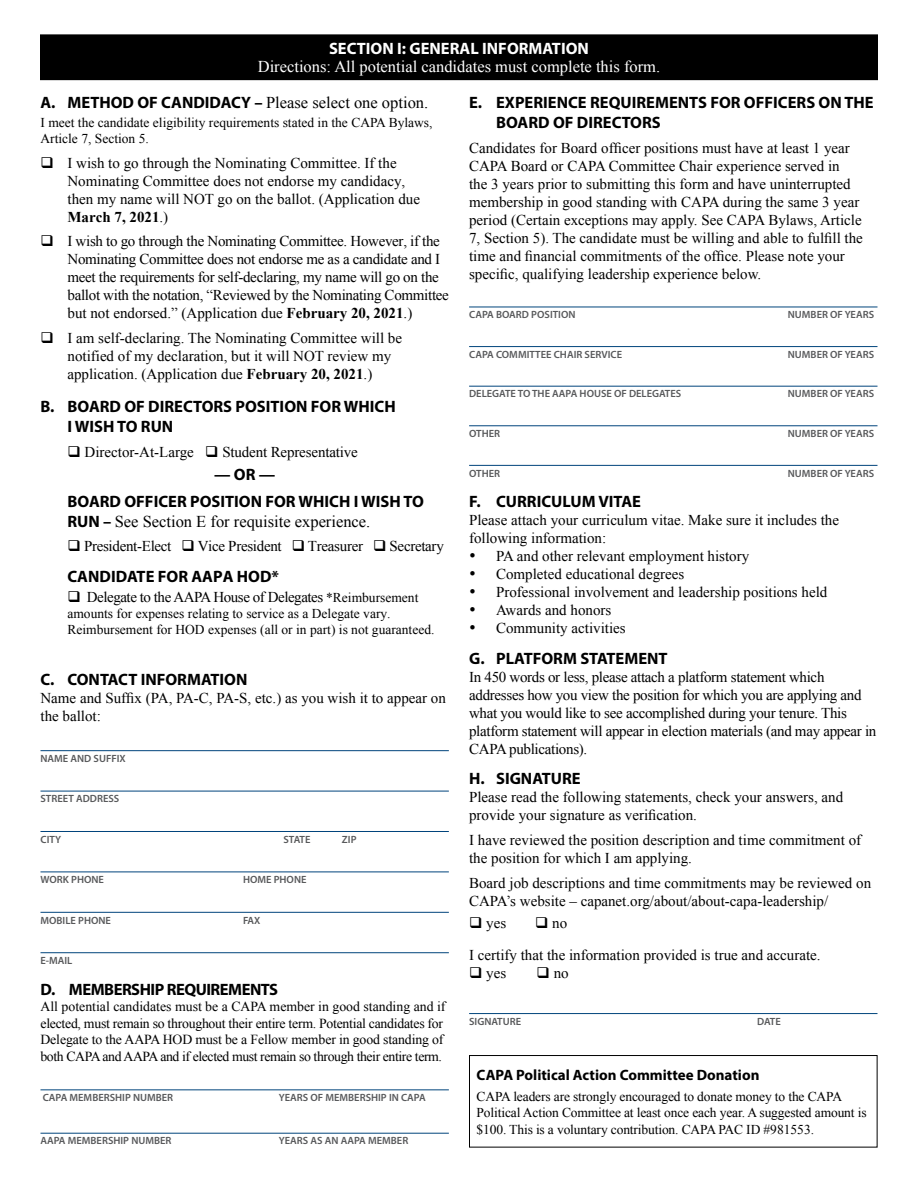
<style>
.page{position:relative;width:918px;height:1188px;background:#fff}
.page>*{position:absolute;margin:0;border:0;box-sizing:border-box;transform-origin:0 0}
.t1{font:700 16.5px/19.8px "Myriad Pro";color:#000}
.t2{font:16.5px "Times New Roman";color:#000}
.t3{font:16.5px "Times New Roman";color:#fff}
.t4{font:700 16.5px "Myriad Pro";color:#fff}
.t5{font:700 16.5px "Myriad Pro";letter-spacing:-.03em;color:#000}
.t6{font:15px/18px "Times New Roman";color:#000}
.t7{font:15px/18px "Times New Roman";letter-spacing:-.02em;color:#000}
.t8{font:15px "Times New Roman";letter-spacing:-.03em;color:#000}
.t9{font:700 15px "Myriad Pro";color:#000}
.t10{font:13.8px/16.6px "Times New Roman";letter-spacing:-.02em;color:#000}
.t11{font:13.5px/16.2px "Times New Roman";color:#000}
.t12{font:600 10.5px "Myriad Pro";color:#58595b}
.s1{font-family:"Myriad Pro";font-weight:700}
.s2{font-weight:700}
.s3{font-size:13.5px}
</style>
<div class="page">
<hr style="left:40px;top:750px;width:409px;height:1px;background:#00447c">
<hr style="left:40px;top:791px;width:409px;height:1px;background:#00447c">
<hr style="left:40px;top:831px;width:409px;height:1px;background:#00447c">
<hr style="left:40px;top:872px;width:409px;height:1px;background:#00447c">
<hr style="left:40px;top:912px;width:409px;height:1px;background:#00447c">
<hr style="left:40px;top:952px;width:409px;height:1px;background:#00447c">
<hr style="left:40px;top:1089px;width:409px;height:1px;background:#00447c">
<hr style="left:40px;top:1133px;width:409px;height:1px;background:#00447c">
<hr style="left:469px;top:307px;width:409px;height:1px;background:#00447c">
<hr style="left:469px;top:346px;width:409px;height:1px;background:#00447c">
<hr style="left:469px;top:386px;width:409px;height:1px;background:#00447c">
<hr style="left:469px;top:425px;width:409px;height:1px;background:#00447c">
<hr style="left:469px;top:465px;width:409px;height:1px;background:#00447c">
<hr style="left:469px;top:1013px;width:409px;height:1px;background:#00447c">
<div style="left:469px;top:1055px;width:409px;height:93px;border:1px solid #000"></div>
<div style="left:40px;top:35px;width:838px;height:45px;background:#000"></div>
<p class="t4" style="left:329px;top:38px;width:261px">SECTION I: GENERAL INFORMATION</p>
<p class="t3" style="left:258px;top:56px;width:404px">Directions: All potential candidates must complete this form.</p>
<p class="t2" style="left:40px;top:91px;width:389px"><span class="s1">A. METHOD OF CANDIDACY –</span> Please select one option.</p>
<p class="t11" style="left:40px;top:114px;width:394px">I meet the candidate eligibility requirements stated in the CAPA Bylaws,<br>Article 7, Section 5.</p>
<p class="t6" style="left:68px;top:153px;width:354px;text-indent:-27px">❑ I wish to go through the Nominating Committee. If the Nominating Committee does not endorse my candidacy, then my name will NOT go on the ballot. (Application due <span class="s2">March 7, 2021</span>.)</p>
<p class="t7" style="left:68px;top:232px;width:383px;text-indent:-27px">❑ I wish to go through the Nominating Committee. However, if the Nominating Committee does not endorse me as a candidate and I meet the requirements for self-declaring, my name will go on the ballot with the notation, “Reviewed by the Nominating Committee but not endorsed.” (Application due <span class="s2">February 20, 2021</span>.)</p>
<p class="t6" style="left:68px;top:329px;width:336px;text-indent:-27px">❑ I am self-declaring. The Nominating Committee will be notified of my declaration, but it will NOT review my application. (Application due <span class="s2">February 20, 2021</span>.)</p>
<p class="t1" style="left:67px;top:396px;width:330px;text-indent:-27px">B. BOARD OF DIRECTORS POSITION FOR WHICH<br>I WISH TO RUN</p>
<p class="t6" style="left:68px;top:443px;width:292px">❑ Director-At-Large ❑ Student Representative</p>
<p class="t1" style="left:67px;top:461px;width:358px;line-height:26.5px;text-align:center">— OR —<br>BOARD OFFICER POSITION FOR WHICH I WISH TO</p>
<p class="t2" style="left:67px;top:510px;width:304px"><span class="s1">RUN –</span> See Section E for requisite experience.</p>
<p class="t7" style="left:67px;top:537px;width:378px">❑ President-Elect ❑ Vice President ❑ Treasurer ❑ Secretary</p>
<p class="t1" style="left:67px;top:566px;width:213px">CANDIDATE FOR AAPA HOD*</p>
<p class="t8" style="left:67px;top:587px;width:352px">❑ Delegate to the AAPA House of Delegates <span class="s3">*Reimbursement</span></p>
<p class="t11" style="left:67px;top:606px;width:369px">amounts for expenses relating to service as a Delegate vary.<br>Reimbursement for HOD expenses (all or in part) is not guaranteed.</p>
<p class="t1" style="left:40px;top:669px;width:208px">C. CONTACT INFORMATION</p>
<p class="t6" style="left:40px;top:689px;width:407px">Name and Suffix (PA, PA-C, PA-S, etc.) as you wish it to appear on the ballot:</p>
<p class="t12" style="left:40px;top:752px;width:87px">NAME AND SUFFIX</p>
<p class="t12" style="left:40px;top:792px;width:80px">STREET ADDRESS</p>
<p class="t12" style="left:40px;top:832px;width:22px">CITY</p>
<p class="t12" style="left:284px;top:832px;width:28px">STATE</p>
<p class="t12" style="left:342px;top:832px;width:16px">ZIP</p>
<p class="t12" style="left:40px;top:873px;width:65px">WORK PHONE</p>
<p class="t12" style="left:243px;top:873px;width:65px">HOME PHONE</p>
<p class="t12" style="left:40px;top:913px;width:72px">MOBILE PHONE</p>
<p class="t12" style="left:243px;top:913px;width:19px">FAX</p>
<p class="t12" style="left:40px;top:954px;width:33px">E-MAIL</p>
<p class="t5" style="left:40px;top:978px;width:239px">D. MEMBERSHIP REQUIREMENTS</p>
<p class="t10" style="left:40px;top:998px;width:407px">All potential candidates must be a CAPA member in good standing and if elected, must remain so throughout their entire term. Potential candidates for Delegate to the AAPA HOD must be a Fellow member in good standing of both CAPA and AAPA and if elected must remain so through their entire term.</p>
<p class="t12" style="left:43px;top:1091px;width:132px">CAPA MEMBERSHIP NUMBER</p>
<p class="t12" style="left:279px;top:1091px;width:148px">YEARS OF MEMBERSHIP IN CAPA</p>
<p class="t12" style="left:40px;top:1134px;width:133px">AAPA MEMBERSHIP NUMBER</p>
<p class="t12" style="left:279px;top:1134px;width:131px">YEARS AS AN AAPA MEMBER</p>
<p class="t1" style="left:496px;top:92px;width:379px;text-indent:-27px">E. EXPERIENCE REQUIREMENTS FOR OFFICERS ON THE<br>BOARD OF DIRECTORS</p>
<p class="t6" style="left:469px;top:138px;width:395px">Candidates for Board officer positions must have at least 1 year CAPA Board or CAPA Committee Chair experience served in<br>the 3 years prior to submitting this form and have uninterrupted membership in good standing with CAPA during the same 3 year period (Certain exceptions may apply. See CAPA Bylaws, Article 7, Section 5). The candidate must be willing and able to fulfill the time and financial commitments of the office. Please note your specific, qualifying leadership experience below.</p>
<p class="t12" style="left:469px;top:308px;width:108px">CAPA BOARD POSITION</p>
<p class="t12" style="left:788px;top:308px;width:88px">NUMBER OF YEARS</p>
<p class="t12" style="left:469px;top:348px;width:155px">CAPA COMMITTEE CHAIR SERVICE</p>
<p class="t12" style="left:788px;top:348px;width:88px">NUMBER OF YEARS</p>
<p class="t12" style="left:469px;top:387px;width:214px">DELEGATE TO THE AAPA HOUSE OF DELEGATES</p>
<p class="t12" style="left:788px;top:387px;width:88px">NUMBER OF YEARS</p>
<p class="t12" style="left:469px;top:427px;width:33px">OTHER</p>
<p class="t12" style="left:788px;top:427px;width:88px">NUMBER OF YEARS</p>
<p class="t12" style="left:469px;top:466px;width:33px">OTHER</p>
<p class="t12" style="left:788px;top:466px;width:88px">NUMBER OF YEARS</p>
<p class="t1" style="left:469px;top:491px;width:173px">F. CURRICULUM VITAE</p>
<p class="t6" style="left:469px;top:511px;width:371px">Please attach your curriculum vitae. Make sure it includes the following information:</p>
<p class="t6" style="left:469px;top:547px;width:282px">• PA and other relevant employment history</p>
<p class="t6" style="left:469px;top:565px;width:217px">• Completed educational degrees</p>
<p class="t6" style="left:469px;top:583px;width:360px">• Professional involvement and leadership positions held</p>
<p class="t6" style="left:469px;top:601px;width:144px">• Awards and honors</p>
<p class="t6" style="left:469px;top:619px;width:158px">• Community activities</p>
<p class="t1" style="left:469px;top:648px;width:200px">G. PLATFORM STATEMENT</p>
<p class="t7" style="left:469px;top:668px;width:409px">In 450 words or less, please attach a platform statement which addresses how you view the position for which you are applying and what you would like to see accomplished during your tenure. This platform statement will appear in election materials (and may appear in CAPA publications).</p>
<p class="t1" style="left:469px;top:768px;width:113px">H. SIGNATURE</p>
<p class="t6" style="left:469px;top:788px;width:376px">Please read the following statements, check your answers, and provide your signature as verification.</p>
<p class="t6" style="left:469px;top:831px;width:394px">I have reviewed the position description and time commitment of the position for which I am applying.</p>
<p class="t6" style="left:469px;top:874px;width:404px">Board job descriptions and time commitments may be reviewed on<br>CAPA’s website – capanet.org/about/about-capa-leadership/</p>
<p class="t6" style="left:469px;top:914px;width:39px">❑ yes</p>
<p class="t6" style="left:469px;top:907px;width:353px;line-height:31.5px;text-indent:66px">❑ no<br>I certify that the information provided is true and accurate.</p>
<p class="t6" style="left:469px;top:964px;width:39px">❑ yes</p>
<p class="t6" style="left:537px;top:964px;width:34px">❑ no</p>
<p class="t12" style="left:469px;top:1015px;width:54px">SIGNATURE</p>
<p class="t12" style="left:757px;top:1015px;width:25px">DATE</p>
<p class="t9" style="left:477px;top:1066px;width:284px">CAPA Political Action Committee Donation</p>
<p class="t11" style="left:477px;top:1088px;width:392px">CAPA leaders are strongly encouraged to donate money to the CAPA<br>Political Action Committee at least once each year. A suggested amount is $100. This is a voluntary contribution. CAPA PAC ID #981553.</p>
</div>
